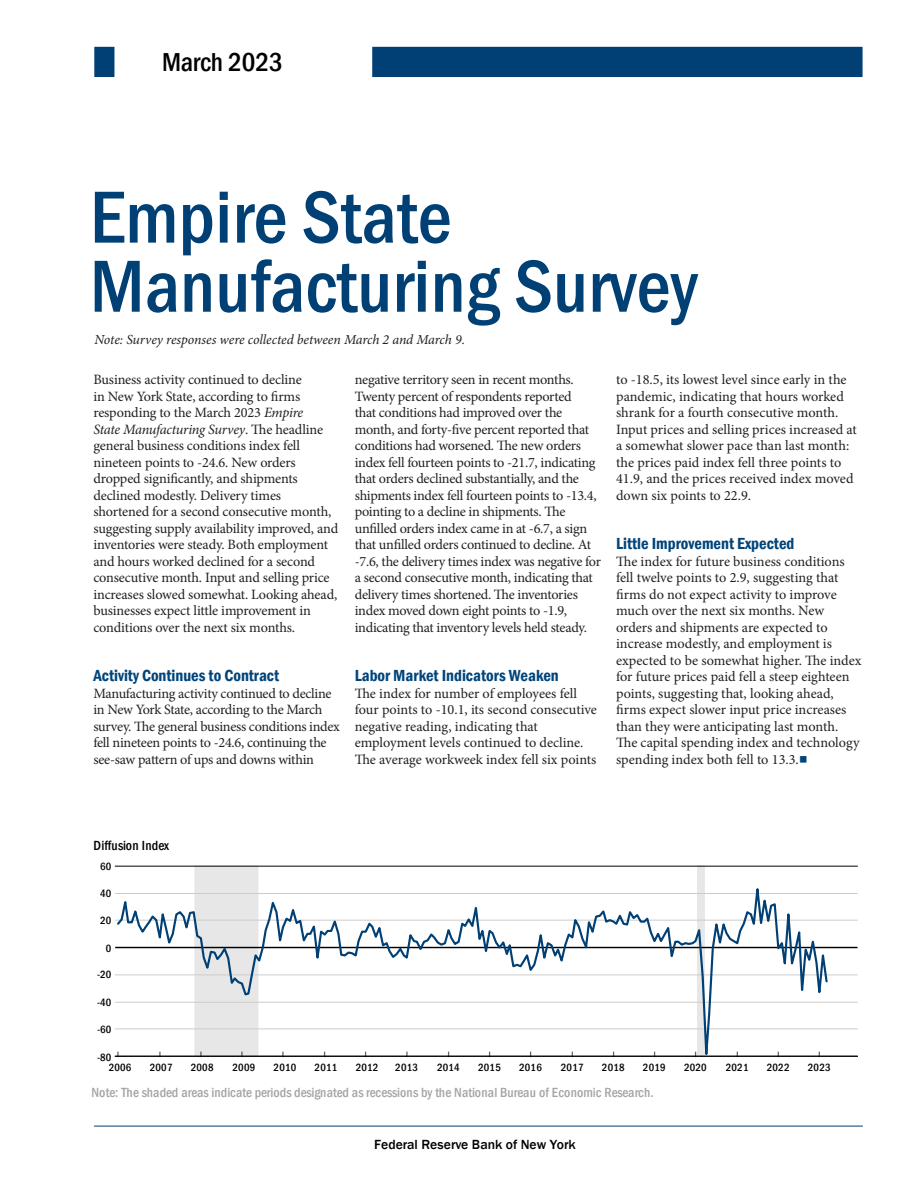
<style>
.page{position:relative;width:918px;height:1188px;background:#fff}
.page>*{position:absolute;margin:0;border:0;box-sizing:border-box;transform-origin:0 0}
.t1{font:76.35px/69.2px "Franklin Gothic Medium Cond";color:#004075}
.t2{font:500 65.55px "Franklin Gothic";letter-spacing:-.005em;color:#000}
.t3{font:500 condensed 27px "Franklin Gothic";color:#231f20}
.t4{font:26.7px "Franklin Gothic Medium Cond";color:#000}
.Subheads{font:600 condensed 16.5px "Franklin Gothic";color:#00447b}
.t5{font:600 condensed 15px "Franklin Gothic";letter-spacing:.02em;color:#231f20}
.Body_no_indent{font:14.25px/16.5px "Minion Pro";letter-spacing:-.01em;color:#231f20}
.Body_no_indent-2{font:italic 13.8px "Minion Pro";letter-spacing:-.01em;color:#231f20}
.t6{font:13.65px "Franklin Gothic Medium Cond";color:#a4a4a4}
.t7{font:500 13.65px "Franklin Gothic";letter-spacing:-.01em;color:#000}
.t8{font:13.65px "Franklin Gothic Medium Cond";letter-spacing:.01em;color:#000}
.t9{font:10.8px "Franklin Gothic Medium Cond";letter-spacing:.02em;color:#000}
.t10{font:6.45px "Franklin Gothic Medium Cond";color:#000}
.s1{font-style:italic}
.s2{font-size:22.5px;color:#00447b}
</style>
<div class="page">
<div style="left:698px;top:866px;width:6px;height:190px;background:#e7e7e7"></div>
<div style="left:697px;top:866px;width:8px;height:191px;border:1px solid #e7e7e7"></div>
<hr style="left:115px;top:1029px;width:743px;height:1px;background:#ccc">
<hr style="left:115px;top:1002px;width:743px;height:1px;background:#ccc">
<hr style="left:115px;top:975px;width:743px;height:1px;background:#ccc">
<hr style="left:115px;top:947px;width:743px;height:1px;background:#000">
<hr style="left:115px;top:920px;width:743px;height:1px;background:#ccc">
<hr style="left:115px;top:893px;width:743px;height:1px;background:#ccc">
<hr style="left:115px;top:866px;width:743px;height:1px;background:#000">
<hr style="left:115px;top:1056px;width:743px;height:1px;background:#000">
<svg style="left:115px;top:869px;width:714px;height:188px"></svg>
<div style="left:372px;top:47px;width:491px;height:30px;background:#004075"></div>
<div style="left:94px;top:47px;width:20px;height:30px;background:#004075"></div>
<hr style="left:94px;top:1126px;width:769px;height:1px;background:#004075">
<h3 class="t3" style="left:130px;top:43px;width:162px">November 2020</h3>
<h3 class="t4" style="left:162px;top:44px;width:122px">March 2023</h3>
<h1 class="t1" style="left:90px;top:182px;width:609px">Empire State<br>Manufacturing Survey</h1>
<p class="Body_no_indent-2" style="left:94px;top:330px;width:372px">Note: Survey responses were collected between March 2 and March 9.</p>
<p class="Body_no_indent" style="left:93px;top:371px;width:246px">Business activity continued to decline<br>in New York State, according to firms responding to the March 2023 <span class="s1">Empire<br>State Manufacturing Survey</span>. The headline general business conditions index fell nineteen points to -24.6. New orders dropped significantly, and shipments declined modestly. Delivery times shortened for a second consecutive month, suggesting supply availability improved, and inventories were steady. Both employment and hours worked declined for a second consecutive month. Input and selling price increases slowed somewhat. Looking ahead, businesses expect little improvement in conditions over the next six months.</p>
<p class="Subheads" style="left:93px;top:664px;width:187px">Activity Continues to Contract</p>
<p class="Body_no_indent" style="left:93px;top:685px;width:248px">Manufacturing activity continued to decline in New York State, according to the March survey. The general business conditions index fell nineteen points to -24.6, continuing the see-saw pattern of ups and downs within</p>
<p class="Body_no_indent" style="left:355px;top:371px;width:248px">negative territory seen in recent months.<br>Twenty percent of respondents reported<br>that conditions had improved over the month, and forty-five percent reported that conditions had worsened. The new orders index fell fourteen points to -21.7, indicating that orders declined substantially, and the shipments index fell fourteen points to -13.4, pointing to a decline in shipments. The unfilled orders index came in at -6.7, a sign that unfilled orders continued to decline. At -7.6, the delivery times index was negative for a second consecutive month, indicating that delivery times shortened. The inventories index moved down eight points to -1.9, indicating that inventory levels held steady.</p>
<p class="Subheads" style="left:355px;top:664px;width:206px">Labor Market Indicators Weaken</p>
<p class="Body_no_indent" style="left:355px;top:685px;width:244px">The index for number of employees fell four points to -10.1, its second consecutive negative reading, indicating that employment levels continued to decline.<br>The average workweek index fell six points</p>
<p class="Body_no_indent" style="left:616px;top:371px;width:242px">to -18.5, its lowest level since early in the pandemic, indicating that hours worked shrank for a fourth consecutive month.<br>Input prices and selling prices increased at a somewhat slower pace than last month: the prices paid index fell three points to 41.9, and the prices received index moved down six points to 22.9.</p>
<p class="Subheads" style="left:616px;top:532px;width:180px">Little Improvement Expected</p>
<p class="Body_no_indent" style="left:616px;top:553px;width:247px">The index for future business conditions fell twelve points to 2.9, suggesting that firms do not expect activity to improve much over the next six months. New orders and shipments are expected to increase modestly, and employment is expected to be somewhat higher. The index for future prices paid fell a steep eighteen points, suggesting that, looking ahead, firms expect slower input price increases than they were anticipating last month.<br>The capital spending index and technology spending index both fell to 13.3.<span class="s2">■</span></p>
<h2 class="t2" style="left:139px;top:554px;width:642px">10MAR2023 13:00:10</h2>
<p class="t8" style="left:94px;top:836px;width:77px">Diffusion Index</p>
<p class="t9" style="left:100px;top:859px;width:13px">60</p>
<p class="t9" style="left:100px;top:886px;width:13px">40</p>
<p class="t9" style="left:100px;top:914px;width:13px">20</p>
<p class="t9" style="left:106px;top:941px;width:7px">0</p>
<p class="t9" style="left:97px;top:968px;width:16px">-20</p>
<p class="t9" style="left:97px;top:995px;width:16px">-40</p>
<p class="t9" style="left:97px;top:1023px;width:16px">-60</p>
<p class="t10" style="left:117px;top:1049px;width:5px">|</p>
<p class="t9" style="left:97px;top:1050px;width:16px">-80</p>
<p class="t10" style="left:158px;top:1049px;width:5px">|</p>
<p class="t10" style="left:199px;top:1049px;width:5px">|</p>
<p class="t10" style="left:240px;top:1049px;width:5px">|</p>
<p class="t10" style="left:282px;top:1049px;width:5px">|</p>
<p class="t10" style="left:323px;top:1049px;width:5px">|</p>
<p class="t10" style="left:364px;top:1049px;width:5px">|</p>
<p class="t10" style="left:405px;top:1049px;width:5px">|</p>
<p class="t10" style="left:447px;top:1049px;width:5px">|</p>
<p class="t10" style="left:488px;top:1049px;width:5px">|</p>
<p class="t10" style="left:529px;top:1049px;width:5px">|</p>
<p class="t10" style="left:571px;top:1049px;width:5px">|</p>
<p class="t10" style="left:612px;top:1049px;width:5px">|</p>
<p class="t10" style="left:653px;top:1049px;width:5px">|</p>
<p class="t10" style="left:694px;top:1049px;width:5px">|</p>
<p class="t10" style="left:736px;top:1049px;width:5px">|</p>
<p class="t10" style="left:777px;top:1049px;width:5px">|</p>
<p class="t10" style="left:818px;top:1049px;width:5px">|</p>
<p class="t9" style="left:109px;top:1061px;width:24px">2006</p>
<p class="t9" style="left:150px;top:1061px;width:24px">2007</p>
<p class="t9" style="left:191px;top:1061px;width:24px">2008</p>
<p class="t9" style="left:233px;top:1061px;width:24px">2009</p>
<p class="t9" style="left:274px;top:1061px;width:24px">2010</p>
<p class="t9" style="left:315px;top:1061px;width:24px">2011</p>
<p class="t9" style="left:356px;top:1061px;width:24px">2012</p>
<p class="t9" style="left:395px;top:1061px;width:24px">2013</p>
<p class="t9" style="left:437px;top:1061px;width:24px">2014</p>
<p class="t9" style="left:478px;top:1061px;width:24px">2015</p>
<p class="t9" style="left:519px;top:1061px;width:24px">2016</p>
<p class="t9" style="left:561px;top:1061px;width:24px">2017</p>
<p class="t9" style="left:602px;top:1061px;width:24px">2018</p>
<p class="t9" style="left:643px;top:1061px;width:24px">2019</p>
<p class="t9" style="left:684px;top:1061px;width:24px">2020</p>
<p class="t9" style="left:726px;top:1061px;width:24px">2021</p>
<p class="t9" style="left:767px;top:1061px;width:24px">2022</p>
<p class="t9" style="left:808px;top:1061px;width:24px">2023</p>
<p class="t6" style="left:91px;top:1084px;width:564px">Note: The shaded areas indicate periods designated as recessions by the National Bureau of Economic Research.</p>
<p class="t7" style="left:374px;top:1136px;width:203px">Federal Reserve Bank of New York</p>
<p class="t5" style="left:379px;top:1135px;width:203px">Federal Reserve Bank of New York</p>
</div>
